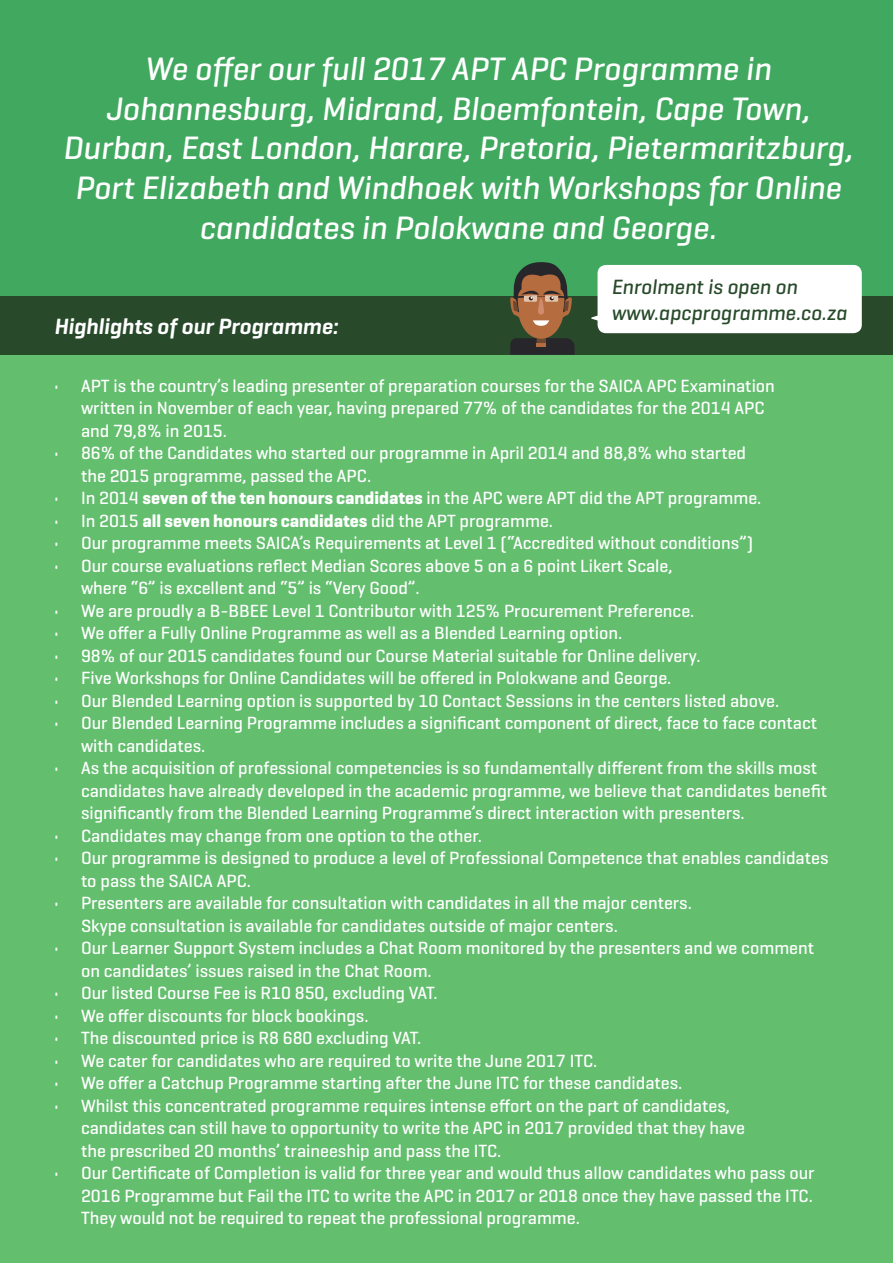
<style>
.page{position:relative;width:893px;height:1263px;background:#63be6e}
.page>*{position:absolute;margin:0;border:0;box-sizing:border-box;transform-origin:0 0}
.t1{font:italic 500 33px/39.6px "Geogrotesque";color:#fff;text-align:center}
.t2{font:italic 600 22.5px "Geogrotesque";color:#fff}
.t3{font:italic 500 21px/25.2px "Geogrotesque";color:#284a2b}
.t4{font:500 18px/22.5px "Geogrotesque";color:#fff}
.s1{font-weight:700}
</style>
<div class="page">
<div style="left:0;top:0;width:893px;height:296px;background:#40a95f"></div>
<div style="left:0;top:296px;width:893px;height:59px;background:#284a2b"></div>
<div style="left:598px;top:265px;width:264px;height:68px;background:#fff;border-radius:9px"></div>
<svg style="left:591px;top:315px;width:7px;height:6px"></svg>
<svg style="left:510px;top:262px;width:65px;height:93px"></svg>
<p class="t1" style="left:63px;top:48px;width:792px">We offer our full 2017 APT APC Programme in Johannesburg, Midrand, Bloemfontein, Cape Town, Durban, East London, Harare, Pretoria, Pietermaritzburg, Port Elizabeth and Windhoek with Workshops for Online candidates in Polokwane and George.</p>
<p class="t2" style="left:54px;top:312px;width:286px">Highlights of our Programme:</p>
<p class="t3" style="left:611px;top:274px;width:237px">Enrolment is open on www.apcprogramme.co.za</p>
<p class="t4" style="left:81px;top:374px;width:695px;text-indent:-27px">• APT is the country’s leading presenter of preparation courses for the SAICA APC Examination written in November of each year, having prepared 77% of the candidates for the 2014 APC and 79,8% in 2015.</p>
<p class="t4" style="left:81px;top:441px;width:667px;text-indent:-27px">• 86% of the Candidates who started our programme in April 2014 and 88,8% who started the 2015 programme, passed the APC.</p>
<p class="t4" style="left:54px;top:486px;width:709px">• In 2014 <span class="s1">seven of the ten honours candidates</span> in the APC were APT did the APT programme.</p>
<p class="t4" style="left:54px;top:509px;width:501px">• In 2015 <span class="s1">all seven honours candidates</span> did the APT programme.</p>
<p class="t4" style="left:54px;top:531px;width:701px">• Our programme meets SAICA’s Requirements at Level 1 (“Accredited without conditions”)</p>
<p class="t4" style="left:81px;top:554px;width:593px;text-indent:-27px">• Our course evaluations reflect Median Scores above 5 on a 6 point Likert Scale, where “6” is excellent and “5” is “Very Good”.</p>
<p class="t4" style="left:54px;top:599px;width:642px">• We are proudly a B-BBEE Level 1 Contributor with 125% Procurement Preference.</p>
<p class="t4" style="left:54px;top:621px;width:570px">• We offer a Fully Online Programme as well as a Blended Learning option.</p>
<p class="t4" style="left:54px;top:644px;width:648px">• 98% of our 2015 candidates found our Course Material suitable for Online delivery.</p>
<p class="t4" style="left:54px;top:666px;width:619px">• Five Workshops for Online Candidates will be offered in Polokwane and George.</p>
<p class="t4" style="left:54px;top:689px;width:727px">• Our Blended Learning option is supported by 10 Contact Sessions in the centers listed above.</p>
<p class="t4" style="left:81px;top:711px;width:738px;text-indent:-27px">• Our Blended Learning Programme includes a significant component of direct, face to face contact with candidates.</p>
<p class="t4" style="left:81px;top:756px;width:748px;text-indent:-27px">• As the acquisition of professional competencies is so fundamentally different from the skills most candidates have already developed in the academic programme, we believe that candidates benefit significantly from the Blended Learning Programme’s direct interaction with presenters.</p>
<p class="t4" style="left:54px;top:824px;width:430px">• Candidates may change from one option to the other.</p>
<p class="t4" style="left:81px;top:846px;width:749px;text-indent:-27px">• Our programme is designed to produce a level of Professional Competence that enables candidates to pass the SAICA APC.</p>
<p class="t4" style="left:81px;top:891px;width:612px;text-indent:-27px">• Presenters are available for consultation with candidates in all the major centers.<br>Skype consultation is available for candidates outside of major centers.</p>
<p class="t4" style="left:81px;top:936px;width:735px;text-indent:-27px">• Our Learner Support System includes a Chat Room monitored by the presenters and we comment on candidates’ issues raised in the Chat Room.</p>
<p class="t4" style="left:54px;top:981px;width:385px">• Our listed Course Fee is R10 850, excluding VAT.</p>
<p class="t4" style="left:54px;top:1004px;width:316px">• We offer discounts for block bookings.</p>
<p class="t4" style="left:54px;top:1026px;width:369px">• The discounted price is R8 680 excluding VAT.</p>
<p class="t4" style="left:54px;top:1049px;width:545px">• We cater for candidates who are required to write the June 2017 ITC.</p>
<p class="t4" style="left:54px;top:1071px;width:630px">• We offer a Catchup Programme starting after the June ITC for these candidates.</p>
<p class="t4" style="left:81px;top:1094px;width:666px;text-indent:-27px">• Whilst this concentrated programme requires intense effort on the part of candidates, candidates can still have to opportunity to write the APC in 2017 provided that they have the prescribed 20 months’ traineeship and pass the ITC.</p>
<p class="t4" style="left:81px;top:1161px;width:735px;text-align:justify;text-indent:-27px">• Our Certificate of Completion is valid for three year and would thus allow candidates who pass our 2016 Programme but Fail the ITC to write the APC in 2017 or 2018 once they have passed the ITC.<br>They would not be required to repeat the professional programme.</p>
</div>
